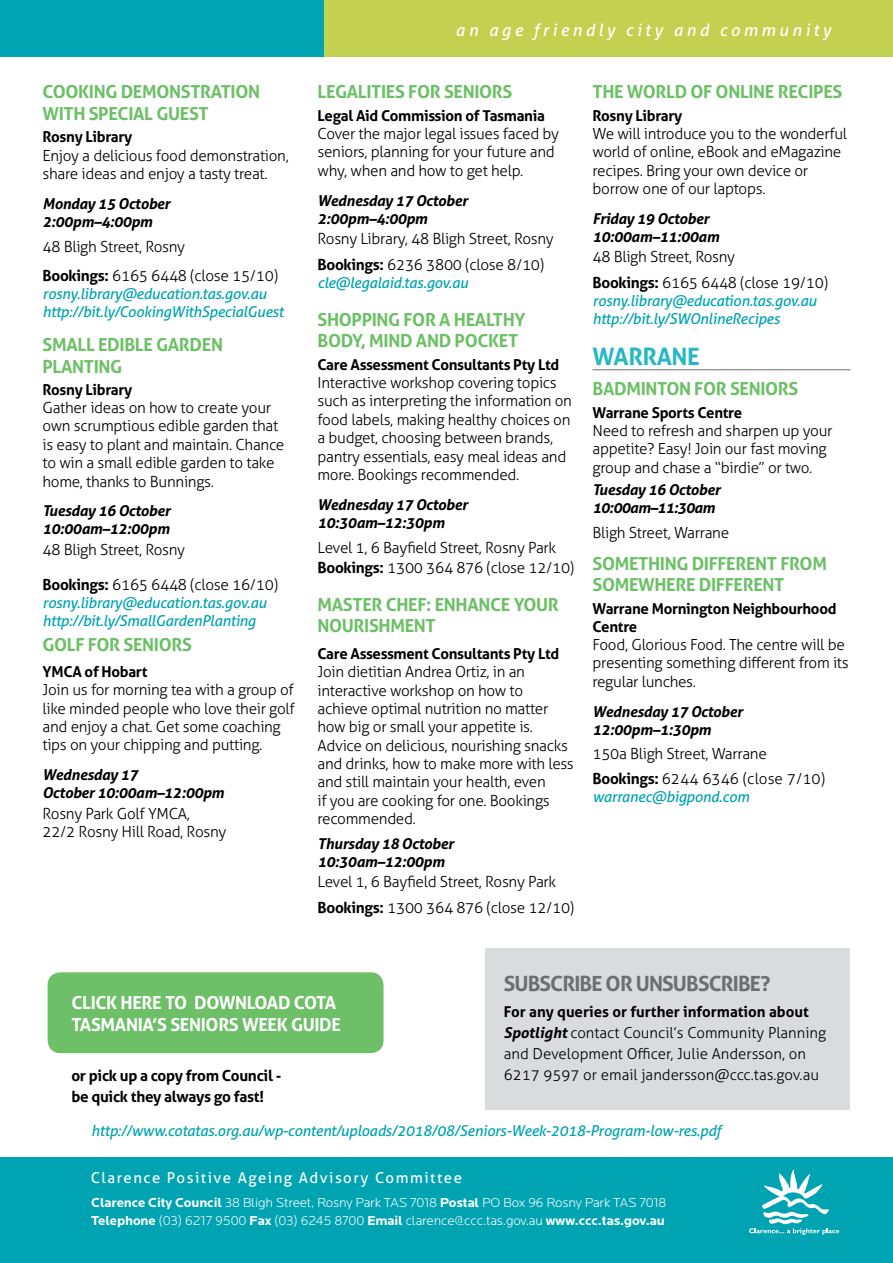
<style>
.page{position:relative;width:893px;height:1263px;background:#fff}
.page>*{position:absolute;margin:0;border:0;box-sizing:border-box;transform-origin:0 0}
.BLUE_Heading{font:700 24px "Aller";letter-spacing:-.02em;color:#28b7c5}
.Main_Text_10pt_Aller{font:700 21px "Aller";letter-spacing:-.04em;color:#6d6e71}
.GREEEN_HEADING{font:700 18px/21.6px "Aller";letter-spacing:-.02em;color:#6dc067}
.GREEEN_HEADING-2{font:700 18px/21.6px "Aller";letter-spacing:-.02em;color:#fff}
.t1{font:italic 16.95px "Aller";letter-spacing:.2em;color:#fff}
.Main_Text_10pt_Aller-2{font:300 15.3px/18.3px "Aller";letter-spacing:-.02em;color:#000}
.GREEEN_HEADING-3{font:300 15.3px/18.3px "Aller";letter-spacing:-.02em;color:#000}
.SPOT_italic_dates{font:300 15.3px/18.3px "Aller";letter-spacing:-.02em;color:#000}
.SPOT_PLace{font:300 15.3px/18.3px "Aller";letter-spacing:-.02em;color:#000}
.GREEEN_HEADING-4{font:700 15.3px/20.2px "Aller";letter-spacing:-.02em;color:#000}
.SPOT_italic_dates-2{font:300 15.3px "Aller";color:#000}
.SPOT_italic_dates-3{font:italic 700 15px/18px "Aller";letter-spacing:-.02em;color:#000}
.GREEEN_HEADING-5{font:italic 15px/18px "Aller";letter-spacing:-.02em;color:#00a3b2}
.Main_Text_10pt_Aller-3{font:300 15px/21px "Aller";color:#000}
.SPOT_PLace-2{font:700 15px/18px "Aller";letter-spacing:-.02em;color:#000}
.SPOT_italic_dates-4{font:italic 15px "Aller";letter-spacing:-.02em;color:#00a3b2}
.GREEEN_HEADING-6{font:italic 700 15px/18px "Aller";letter-spacing:-.02em;color:#000}
.Main_Text_10pt_Aller-4{font:italic 15px/18px "Aller";letter-spacing:-.02em;color:#00a3b2}
.GREEEN_HEADING-7{font:700 15px "Aller";letter-spacing:-.02em;color:#000}
.t2{font:15px "Aller";letter-spacing:.1em;color:#fff}
.SPOT_italic_dates-5{font:700 15px "Aller";letter-spacing:-.02em;color:#000}
.t3{font:300 13.5px/18px "Locator";letter-spacing:-.01em;color:#fff}
.s1{font-weight:700}
.s2{font-weight:700;font-style:italic}
</style>
<div class="page">
<div style="left:0;top:1157px;width:893px;height:106px;background:#00a3b2"></div>
<div style="left:323px;top:0;width:570px;height:56px;background:#c2d14f"></div>
<div style="left:0;top:0;width:323px;height:56px;background:#00a3b2"></div>
<hr style="left:592px;top:369px;width:258px;height:1px;background:#6d6e71">
<div style="left:485px;top:948px;width:364px;height:161px;background:#dadbdc"></div>
<svg style="left:749px;top:1169px;width:90px;height:66px"></svg>
<div style="left:48px;top:972px;width:336px;height:81px;background:#6dc067;border-radius:13px"></div>
<p class="GREEEN_HEADING" style="left:43px;top:81px;width:219px">COOKING DEMONSTRATION<br>WITH SPECIAL GUEST</p>
<p class="SPOT_PLace-2" style="left:43px;top:128px;width:91px">Rosny Library</p>
<p class="Main_Text_10pt_Aller-2" style="left:43px;top:146px;width:248px">Enjoy a delicious food demonstration, share ideas and enjoy a tasty treat.</p>
<p class="SPOT_italic_dates-3" style="left:43px;top:194px;width:129px">Monday 15 October<br>2:00pm–4:00pm</p>
<p class="SPOT_italic_dates" style="left:43px;top:237px;width:144px">48 Bligh Street, Rosny</p>
<p class="GREEEN_HEADING-3" style="left:43px;top:266px;width:237px"><span class="s1">Bookings:</span> 6165 6448 (close 15/10)</p>
<p class="GREEEN_HEADING-5" style="left:43px;top:284px;width:243px">rosny.library@education.tas.gov.au http://bit.ly/CookingWithSpecialGuest</p>
<p class="GREEEN_HEADING" style="left:43px;top:334px;width:182px">SMALL EDIBLE GARDEN<br>PLANTING</p>
<p class="SPOT_PLace-2" style="left:43px;top:380px;width:91px">Rosny Library</p>
<p class="Main_Text_10pt_Aller-2" style="left:43px;top:399px;width:243px">Gather ideas on how to create your own scrumptious edible garden that is easy to plant and maintain. Chance to win a small edible garden to take home, thanks to Bunnings.</p>
<p class="SPOT_italic_dates-3" style="left:43px;top:502px;width:129px">Tuesday 16 October<br>10:00am–12:00pm</p>
<p class="Main_Text_10pt_Aller-2" style="left:43px;top:540px;width:144px">48 Bligh Street, Rosny</p>
<p class="GREEEN_HEADING-3" style="left:43px;top:575px;width:237px"><span class="s1">Bookings:</span> 6165 6448 (close 16/10)</p>
<p class="GREEEN_HEADING-5" style="left:43px;top:593px;width:226px">rosny.library@education.tas.gov.au http://bit.ly/SmallGardenPlanting</p>
<p class="GREEEN_HEADING" style="left:43px;top:634px;width:151px">GOLF FOR SENIORS</p>
<p class="GREEEN_HEADING-7" style="left:43px;top:662px;width:106px">YMCA of Hobart</p>
<p class="GREEEN_HEADING-3" style="left:43px;top:681px;width:254px">Join us for morning tea with a group of like minded people who love their golf and enjoy a chat. Get some coaching tips on your chipping and putting.</p>
<p class="GREEEN_HEADING-6" style="left:43px;top:766px;width:183px">Wednesday 17<br>October 10:00am–12:00pm</p>
<p class="GREEEN_HEADING-3" style="left:43px;top:804px;width:185px">Rosny Park Golf YMCA,<br>22/2 Rosny Hill Road, Rosny</p>
<p class="t1" style="left:456px;top:19px;width:377px">an age friendly city and community</p>
<p class="GREEEN_HEADING" style="left:317px;top:81px;width:196px">LEGALITIES FOR SENIORS</p>
<p class="GREEEN_HEADING-7" style="left:317px;top:106px;width:229px">Legal Aid Commission of Tasmania</p>
<p class="GREEEN_HEADING-3" style="left:317px;top:124px;width:243px">Cover the major legal issues faced by seniors, planning for your future and why, when and how to get help.</p>
<p class="GREEEN_HEADING-6" style="left:317px;top:191px;width:152px">Wednesday 17 October<br>2:00pm–4:00pm</p>
<p class="GREEEN_HEADING-3" style="left:317px;top:226px;width:238px;line-height:26px">Rosny Library, 48 Bligh Street, Rosny<br><span class="s1">Bookings:</span> 6236 3800 (close 8/10)</p>
<p class="GREEEN_HEADING-5" style="left:317px;top:274px;width:152px">cle@legalaid.tas.gov.au</p>
<p class="GREEEN_HEADING" style="left:317px;top:308px;width:210px">SHOPPING FOR A HEALTHY<br>BODY, MIND AND POCKET</p>
<p class="SPOT_PLace-2" style="left:317px;top:355px;width:243px">Care Assessment Consultants Pty Ltd</p>
<p class="Main_Text_10pt_Aller-2" style="left:317px;top:373px;width:256px">Interactive workshop covering topics such as interpreting the information on food labels, making healthy choices on a budget, choosing between brands, pantry essentials, easy meal ideas and more. Bookings recommended.</p>
<p class="SPOT_italic_dates-3" style="left:317px;top:495px;width:152px">Wednesday 17 October<br>10:30am–12:30pm</p>
<p class="SPOT_italic_dates" style="left:317px;top:538px;width:240px">Level 1, 6 Bayfield Street, Rosny Park</p>
<p class="Main_Text_10pt_Aller-2" style="left:317px;top:558px;width:258px"><span class="s1">Bookings:</span> 1300 364 876 (close 12/10)</p>
<p class="GREEEN_HEADING" style="left:317px;top:593px;width:243px">MASTER CHEF: ENHANCE YOUR<br>NOURISHMENT</p>
<p class="SPOT_italic_dates-5" style="left:317px;top:644px;width:243px">Care Assessment Consultants Pty Ltd</p>
<p class="SPOT_italic_dates" style="left:317px;top:663px;width:258px">Join dietitian Andrea Ortiz, in an interactive workshop on how to achieve optimal nutrition no matter how big or small your appetite is.<br>Advice on delicious, nourishing snacks and drinks, how to make more with less and still maintain your health, even<br>if you are cooking for one. Bookings recommended.</p>
<p class="SPOT_italic_dates-3" style="left:317px;top:834px;width:138px">Thursday 18 October<br>10:30am–12:00pm</p>
<p class="Main_Text_10pt_Aller-2" style="left:317px;top:872px;width:240px">Level 1, 6 Bayfield Street, Rosny Park</p>
<p class="Main_Text_10pt_Aller-2" style="left:317px;top:898px;width:258px"><span class="s1">Bookings:</span> 1300 364 876 (close 12/10)</p>
<p class="GREEEN_HEADING" style="left:592px;top:81px;width:251px">THE WORLD OF ONLINE RECIPES</p>
<p class="SPOT_PLace-2" style="left:592px;top:106px;width:91px">Rosny Library</p>
<p class="Main_Text_10pt_Aller-2" style="left:592px;top:124px;width:256px">We will introduce you to the wonderful world of online, eBook and eMagazine recipes. Bring your own device or borrow one of our laptops.</p>
<p class="SPOT_italic_dates-3" style="left:592px;top:209px;width:128px">Friday 19 October<br>10:00am–11:00am</p>
<p class="Main_Text_10pt_Aller-2" style="left:592px;top:248px;width:144px">48 Bligh Street, Rosny</p>
<p class="Main_Text_10pt_Aller-2" style="left:592px;top:274px;width:237px"><span class="s1">Bookings:</span> 6165 6448 (close 19/10)</p>
<p class="Main_Text_10pt_Aller-4" style="left:592px;top:292px;width:226px">rosny.library@education.tas.gov.au http://bit.ly/SWOnlineRecipes</p>
<p class="BLUE_Heading" style="left:592px;top:342px;width:109px">WARRANE</p>
<p class="GREEEN_HEADING" style="left:592px;top:378px;width:207px">BADMINTON FOR SENIORS</p>
<p class="SPOT_PLace-2" style="left:592px;top:403px;width:151px">Warrane Sports Centre</p>
<p class="SPOT_PLace" style="left:592px;top:421px;width:241px">Need to refresh and sharpen up your appetite? Easy! Join our fast moving group and chase a “birdie” or two.</p>
<p class="SPOT_italic_dates-3" style="left:592px;top:480px;width:129px">Tuesday 16 October<br>10:00am–11:30am</p>
<p class="SPOT_italic_dates" style="left:592px;top:523px;width:138px">Bligh Street, Warrane</p>
<p class="GREEEN_HEADING" style="left:592px;top:552px;width:236px">SOMETHING DIFFERENT FROM<br>SOMEWHERE DIFFERENT</p>
<p class="SPOT_PLace-2" style="left:592px;top:599px;width:246px">Warrane Mornington Neighbourhood<br>Centre</p>
<p class="Main_Text_10pt_Aller-2" style="left:592px;top:635px;width:258px">Food, Glorious Food. The centre will be presenting something different from its regular lunches.</p>
<p class="SPOT_italic_dates-3" style="left:592px;top:702px;width:152px">Wednesday 17 October<br>12:00pm–1:30pm</p>
<p class="SPOT_italic_dates" style="left:592px;top:745px;width:176px">150a Bligh Street, Warrane</p>
<p class="SPOT_italic_dates-2" style="left:592px;top:769px;width:234px"><span class="s1">Bookings:</span> 6244 6346 (close 7/10)</p>
<p class="SPOT_italic_dates-4" style="left:592px;top:788px;width:158px">warranec@bigpond.com</p>
<p class="Main_Text_10pt_Aller" style="left:504px;top:971px;width:268px">SUBSCRIBE OR UNSUBSCRIBE?</p>
<p class="Main_Text_10pt_Aller-3" style="left:504px;top:1001px;width:324px"><span class="s1">For any queries or further information about </span><span class="s2">Spotlight</span> contact Council’s Community Planning and Development Officer, Julie Andersson, on 6217 9597 or email jandersson@ccc.tas.gov.au</p>
<p class="GREEEN_HEADING-2" style="left:71px;top:992px;width:271px">CLICK HERE TO DOWNLOAD COTA<br>TASMANIA’S SENIORS WEEK GUIDE</p>
<p class="GREEEN_HEADING-4" style="left:71px;top:1066px;width:211px">or pick up a copy from Council - be quick they always go fast!</p>
<p class="SPOT_italic_dates-4" style="left:91px;top:1121px;width:631px">http://www.cotatas.org.au/wp-content/uploads/2018/08/Seniors-Week-2018-Program-low-res.pdf</p>
<p class="t2" style="left:91px;top:1168px;width:373px">Clarence Positive Ageing Advisory Committee</p>
<p class="t3" style="left:91px;top:1194px;width:577px"><span class="s1">Clarence City Council</span> 38 Bligh Street, Rosny Park TAS 7018 <span class="s1">Postal</span> PO Box 96 Rosny Park TAS 7018<br><span class="s1">Telephone</span> (03) 6217 9500 <span class="s1">Fax</span> (03) 6245 8700 <span class="s1">Email</span> clarence@ccc.tas.gov.au <span class="s1">www.ccc.tas.gov.au</span></p>
</div>
